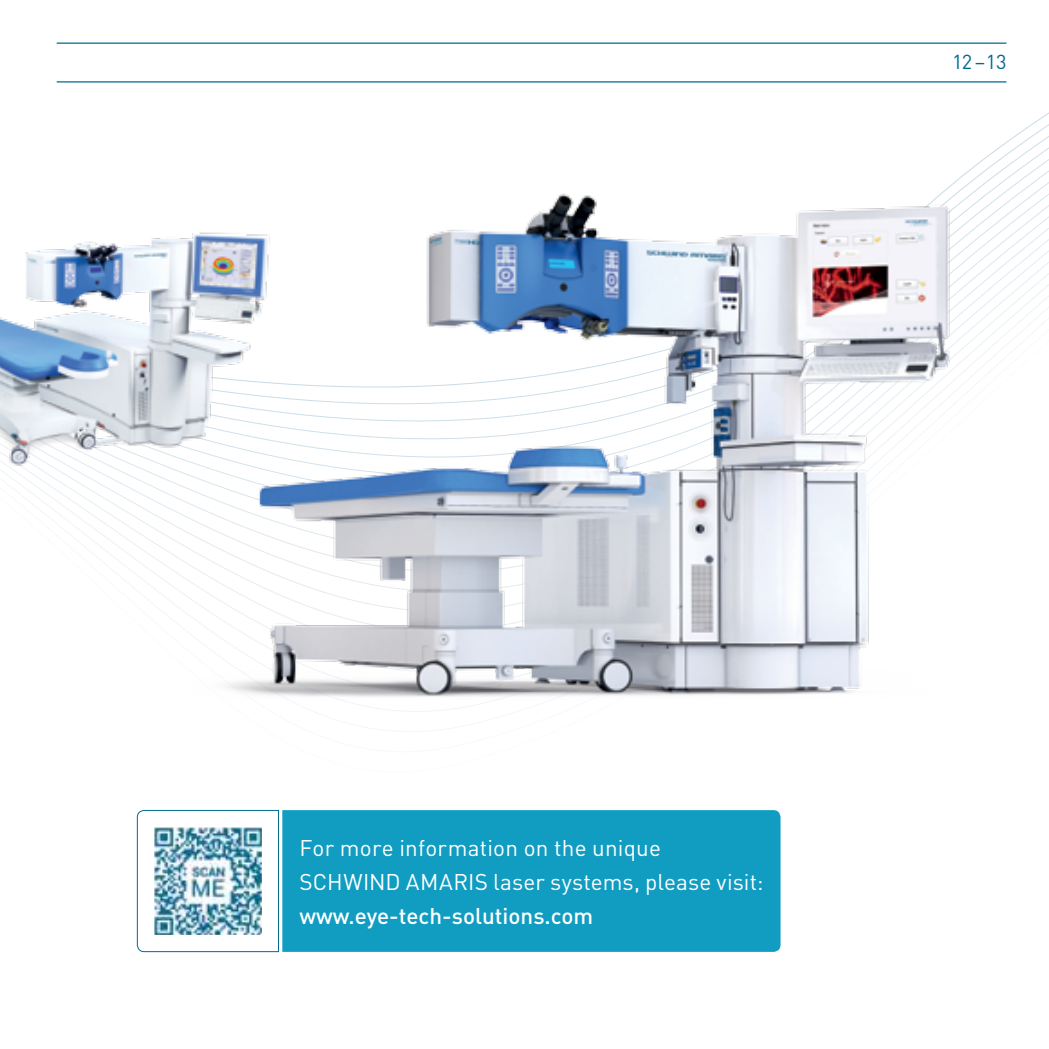
<style>
.page{position:relative;width:1049px;height:1049px;background:#fff}
.page>*{position:absolute;margin:0;border:0;box-sizing:border-box;transform-origin:0 0}
.t1{font:22.5px/33.8px "DIN Schwind";letter-spacing:.01em;color:#fff}
.t2{font:500 22.5px "DIN Schwind";color:#fff}
.t3{font:20px "DIN Schwind";color:#006a8e}
</style>
<div class="page">
<img style="left:149px;top:188px;width:900px;height:523px">
<img style="left:0;top:188px;width:308px;height:326px">
<hr style="left:57px;top:43px;width:949px;height:1px;background:#006a8e">
<hr style="left:57px;top:81px;width:949px;height:2px;background:#006a8e">
<div style="left:282px;top:810px;width:498px;height:142px;background:#109dc1"></div>
<svg style="left:137px;top:810px;width:142px;height:142px"></svg>
<img style="left:155px;top:828px;width:107px;height:107px">
<p class="t3" style="left:952px;top:49px;width:56px">12–13</p>
<p class="t1" style="left:299px;top:831px;width:466px">For more information on the unique<br>SCHWIND AMARIS laser systems, please visit:</p>
<p class="t2" style="left:299px;top:901px;width:295px">www.eye-tech-solutions.com</p>
</div>
